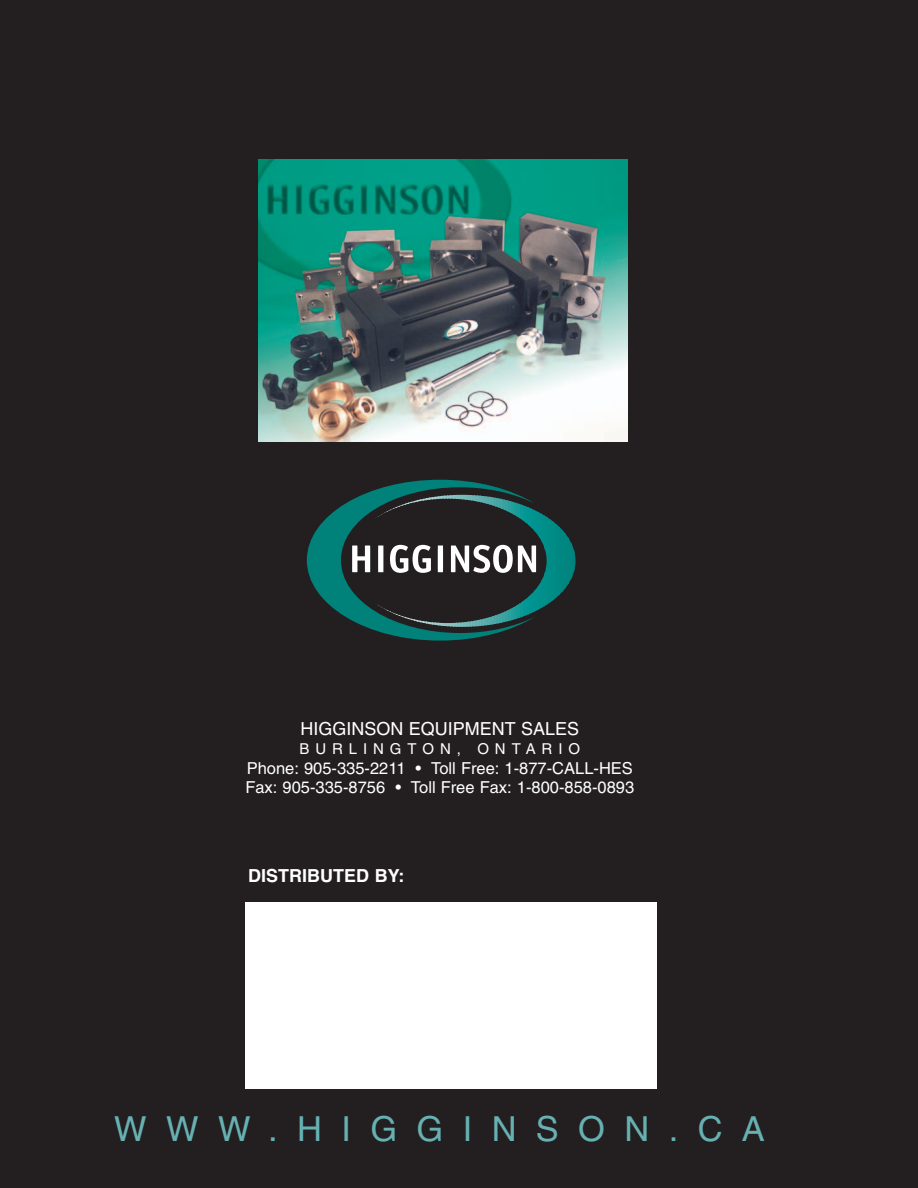
<style>
.page{position:relative;width:918px;height:1188px;background:#231f20}
.page>*{position:absolute;margin:0;border:0;box-sizing:border-box;transform-origin:0 0}
.t1{font:34.5px "Helvetica";letter-spacing:.56em;color:#67b1b2}
.t2{font:18px "Helvetica";color:#fff}
.t3{font:700 18px "Helvetica";color:#fff}
.t4{font:16.5px/19.5px "Helvetica";color:#fff}
.t5{font:15px "Helvetica";letter-spacing:.395em;color:#fff}
</style>
<div class="page">
<img style="left:259px;top:160px;width:369px;height:282px">
<hr style="left:574px;top:495px;width:2px;height:132px;background:#00817a">
<hr style="left:571px;top:495px;width:3px;height:132px;background:#00827c">
<hr style="left:568px;top:495px;width:3px;height:132px;background:#00847e">
<hr style="left:565px;top:495px;width:3px;height:132px;background:#00857f">
<hr style="left:562px;top:495px;width:3px;height:132px;background:#008680">
<hr style="left:559px;top:495px;width:3px;height:132px;background:#008782">
<hr style="left:556px;top:495px;width:3px;height:132px;background:#008883">
<hr style="left:553px;top:495px;width:3px;height:132px;background:#008a85">
<hr style="left:550px;top:495px;width:3px;height:132px;background:#008b86">
<hr style="left:547px;top:495px;width:3px;height:132px;background:#008d88">
<hr style="left:544px;top:495px;width:3px;height:132px;background:#008e89">
<hr style="left:541px;top:495px;width:3px;height:132px;background:#008f8b">
<hr style="left:538px;top:495px;width:3px;height:132px;background:#00918d">
<hr style="left:535px;top:495px;width:3px;height:132px;background:#00928e">
<svg style="left:307px;top:480px;width:229px;height:161px"></svg>
<div style="left:246px;top:902px;width:411px;height:186px;background:#fff"></div>
<p class="t2" style="left:300px;top:722px;width:280px">HIGGINSON EQUIPMENT SALES</p>
<p class="t5" style="left:299px;top:743px;width:282px">BURLINGTON, ONTARIO</p>
<p class="t4" style="left:245px;top:760px;width:390px">Phone: 905-335-2211 • Toll Free: 1-877-CALL-HES<br>Fax: 905-335-8756 • Toll Free Fax: 1-800-858-0893</p>
<p class="t3" style="left:248px;top:869px;width:158px">DISTRIBUTED BY:</p>
<h1 class="t1" style="left:114px;top:1116px;width:652px">WWW.HIGGINSON.CA</h1>
</div>
